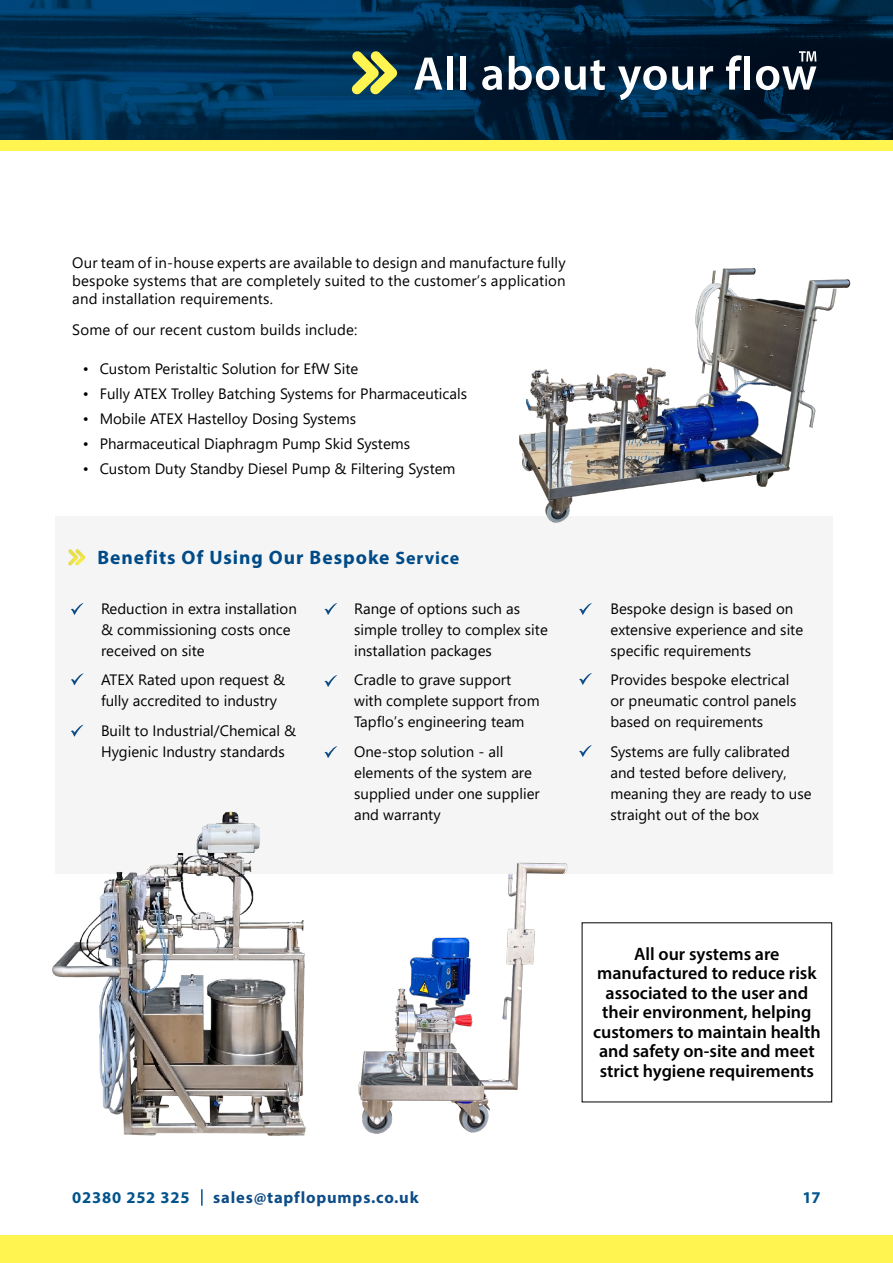
<style>
.page{position:relative;width:893px;height:1263px;background:#fff}
.page>*{position:absolute;margin:0;border:0;box-sizing:border-box;transform-origin:0 0}
.t1{font:700 19.5px "Myriad Pro";letter-spacing:.05em;color:#004b87}
.t2{font:600 18px/19.5px "Myriad Pro";color:#000;text-align:center}
.t3{font:700 16.5px "Myriad Pro";letter-spacing:.05em;color:#0d4c87}
.t4{font:700 16.5px "Myriad Pro";letter-spacing:.05em;color:#00548c}
.t5{font:15px/21px "Segoe UI";color:#000}
.s1{font-size:18px}
</style>
<div class="page">
<svg style="left:823px;top:0;width:70px;height:140px;background:#00162a"></svg>
<svg style="left:0;top:0;width:823px;height:140px;background:#002b4c"></svg>
<div style="left:0;top:140px;width:893px;height:10px;background:#fff450"></div>
<svg style="left:351px;top:51px;width:47px;height:44px;background:#879851"></svg>
<svg style="left:414px;top:58px;width:28px;height:32px"></svg>
<div style="left:447px;top:56px;width:6px;height:34px;background:#fff"></div>
<div style="left:460px;top:56px;width:6px;height:34px;background:#fff"></div>
<svg style="left:482px;top:66px;width:20px;height:24px"></svg>
<svg style="left:509px;top:56px;width:50px;height:34px"></svg>
<svg style="left:565px;top:60px;width:40px;height:30px"></svg>
<svg style="left:618px;top:66px;width:75px;height:34px"></svg>
<svg style="left:700px;top:66px;width:13px;height:24px"></svg>
<svg style="left:726px;top:55px;width:16px;height:35px"></svg>
<div style="left:744px;top:56px;width:6px;height:34px;background:#fff"></div>
<svg style="left:756px;top:51px;width:60px;height:39px"></svg>
<div style="left:0;top:1235px;width:893px;height:28px;background:#fff450"></div>
<svg style="left:201px;top:1189px;width:2px;height:17px"></svg>
<svg style="left:71px;top:603px;width:12px;height:12px"></svg>
<svg style="left:71px;top:673px;width:12px;height:12px"></svg>
<svg style="left:71px;top:725px;width:12px;height:12px"></svg>
<svg style="left:325px;top:603px;width:12px;height:12px"></svg>
<svg style="left:325px;top:675px;width:12px;height:12px"></svg>
<svg style="left:325px;top:746px;width:12px;height:12px"></svg>
<svg style="left:579px;top:603px;width:13px;height:12px"></svg>
<svg style="left:579px;top:673px;width:13px;height:12px"></svg>
<svg style="left:579px;top:745px;width:13px;height:12px"></svg>
<div style="left:43px;top:525px;width:68px;height:41px;background:#000;opacity:.1"></div>
<div style="left:582px;top:922px;width:250px;height:180px;border:1px solid #000"></div>
<img style="left:390px;top:815px;width:241px;height:318px">
<img style="left:519px;top:267px;width:332px;height:258px">
<img style="left:52px;top:811px;width:338px;height:325px">
<p class="t5" style="left:72px;top:253px;width:495px;line-height:18px;text-align:justify">Our team of in-house experts are available to design and manufacture fully bespoke systems that are completely suited to the customer’s application and installation requirements.</p>
<p class="t5" style="left:72px;top:318px;width:287px">Some of our recent custom builds include:</p>
<p class="t5" style="left:83px;top:357px;width:277px">• Custom Peristaltic Solution for EfW Site</p>
<p class="t5" style="left:83px;top:382px;width:386px">• Fully ATEX Trolley Batching Systems for Pharmaceuticals</p>
<p class="t5" style="left:83px;top:407px;width:275px">• Mobile ATEX Hastelloy Dosing Systems</p>
<p class="t5" style="left:83px;top:432px;width:329px">• Pharmaceutical Diaphragm Pump Skid Systems</p>
<p class="t5" style="left:83px;top:457px;width:374px">• Custom Duty Standby Diesel Pump &amp; Filtering System</p>
<h1 class="t1" style="left:97px;top:545px;width:363px">Benefits Of Using Our Bespoke <span class="s1">Service</span></h1>
<p class="t5" style="left:101px;top:597px;width:197px">Reduction in extra installation &amp; commissioning costs once received on site</p>
<p class="t5" style="left:101px;top:668px;width:185px">ATEX Rated upon request &amp; fully accredited to industry</p>
<p class="t5" style="left:101px;top:719px;width:197px">Built to Industrial/Chemical &amp;<br>Hygienic Industry standards</p>
<p class="t5" style="left:354px;top:597px;width:195px">Range of options such as simple trolley to complex site installation packages</p>
<p class="t5" style="left:354px;top:668px;width:187px">Cradle to grave support with complete support from<br>Tapflo’s engineering team</p>
<p class="t5" style="left:354px;top:740px;width:187px">One-stop solution - all elements of the system are supplied under one supplier and warranty</p>
<p class="t5" style="left:610px;top:597px;width:194px">Bespoke design is based on extensive experience and site specific requirements</p>
<p class="t5" style="left:610px;top:668px;width:187px">Provides bespoke electrical or pneumatic control panels based on requirements</p>
<p class="t5" style="left:610px;top:740px;width:203px">Systems are fully calibrated and tested before delivery, meaning they are ready to use straight out of the box</p>
<p class="t2" style="left:593px;top:943px;width:229px">All our systems are manufactured to reduce risk associated to the user and their environment, helping customers to maintain health and safety on-site and meet strict hygiene requirements</p>
<p class="t4" style="left:72px;top:1187px;width:119px">02380 252 325</p>
<p class="t3" style="left:213px;top:1187px;width:207px">sales@tapflopumps.co.uk</p>
<p class="t4" style="left:802px;top:1187px;width:20px">17</p>
</div>
